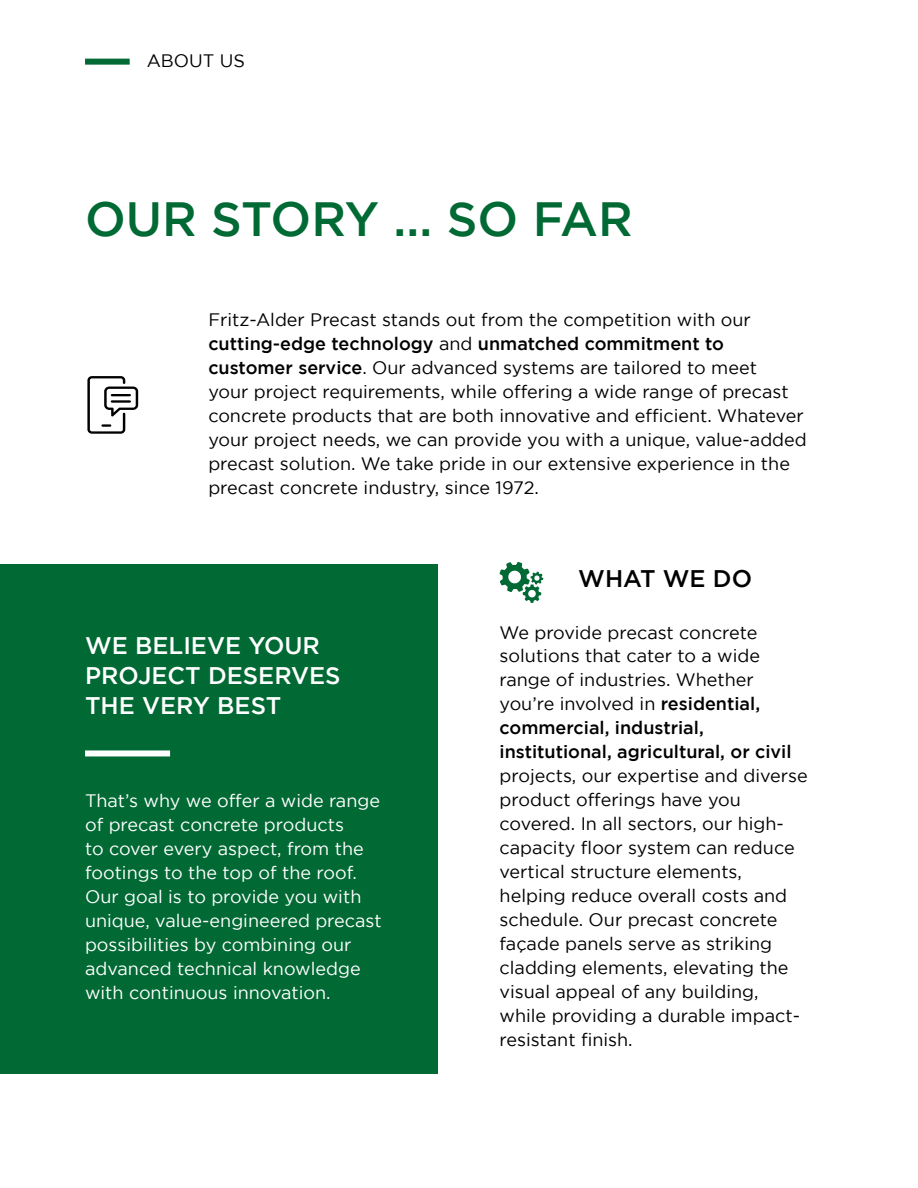
<style>
.page{position:relative;width:918px;height:1188px;background:#fff}
.page>*{position:absolute;margin:0;border:0;box-sizing:border-box;transform-origin:0 0}
.t1{font:500 48px "Gotham";color:#006934}
.t2{font:500 24px/30px "Gotham";color:#fff}
.t3{font:500 24px "Gotham";color:#000}
.t4{font:18px/24px "Gotham";color:#000}
.t5{font:18px/24px "Gotham";color:#fff}
.s1{font-weight:500}
</style>
<div class="page">
<div style="left:0;top:564px;width:438px;height:510px;background:#006934"></div>
<svg style="left:87px;top:376px;width:51px;height:58px"></svg>
<div style="left:85px;top:59px;width:45px;height:6px;background:#006934"></div>
<div style="left:85px;top:750px;width:85px;height:6px;background:#fff"></div>
<svg style="left:499px;top:562px;width:44px;height:41px"></svg>
<p class="t4" style="left:147px;top:48px;width:100px">ABOUT US</p>
<h1 class="t1" style="left:85px;top:192px;width:549px">OUR STORY ... SO FAR</h1>
<p class="t4" style="left:208px;top:307px;width:600px">Fritz-Alder Precast stands out from the competition with our <span class="s1">cutting-edge technology</span> and <span class="s1">unmatched commitment to customer service</span>. Our advanced systems are tailored to meet<br>your project requirements, while offering a wide range of precast concrete products that are both innovative and efficient. Whatever your project needs, we can provide you with a unique, value-added precast solution. We take pride in our extensive experience in the precast concrete industry, since 1972.</p>
<h2 class="t2" style="left:85px;top:630px;width:257px">WE BELIEVE YOUR<br>PROJECT DESERVES<br>THE VERY BEST</h2>
<p class="t5" style="left:85px;top:788px;width:298px">That’s why we offer a wide range of precast concrete products<br>to cover every aspect, from the footings to the top of the roof.<br>Our goal is to provide you with unique, value-engineered precast possibilities by combining our advanced technical knowledge with continuous innovation.</p>
<h2 class="t3" style="left:578px;top:565px;width:175px">WHAT WE DO</h2>
<p class="t4" style="left:500px;top:620px;width:294px">We provide precast concrete solutions that cater to a wide range of industries. Whether you’re involved in <span class="s1">residential, commercial, industrial, institutional, agricultural, or civil</span></p>
<p class="t4" style="left:500px;top:764px;width:310px">projects, our expertise and diverse product offerings have you covered. In all sectors, our high&shy;capacity floor system can reduce vertical structure elements, helping reduce overall costs and schedule. Our precast concrete façade panels serve as striking cladding elements, elevating the visual appeal of any building, while providing a durable impact&shy;resistant finish.</p>
</div>
